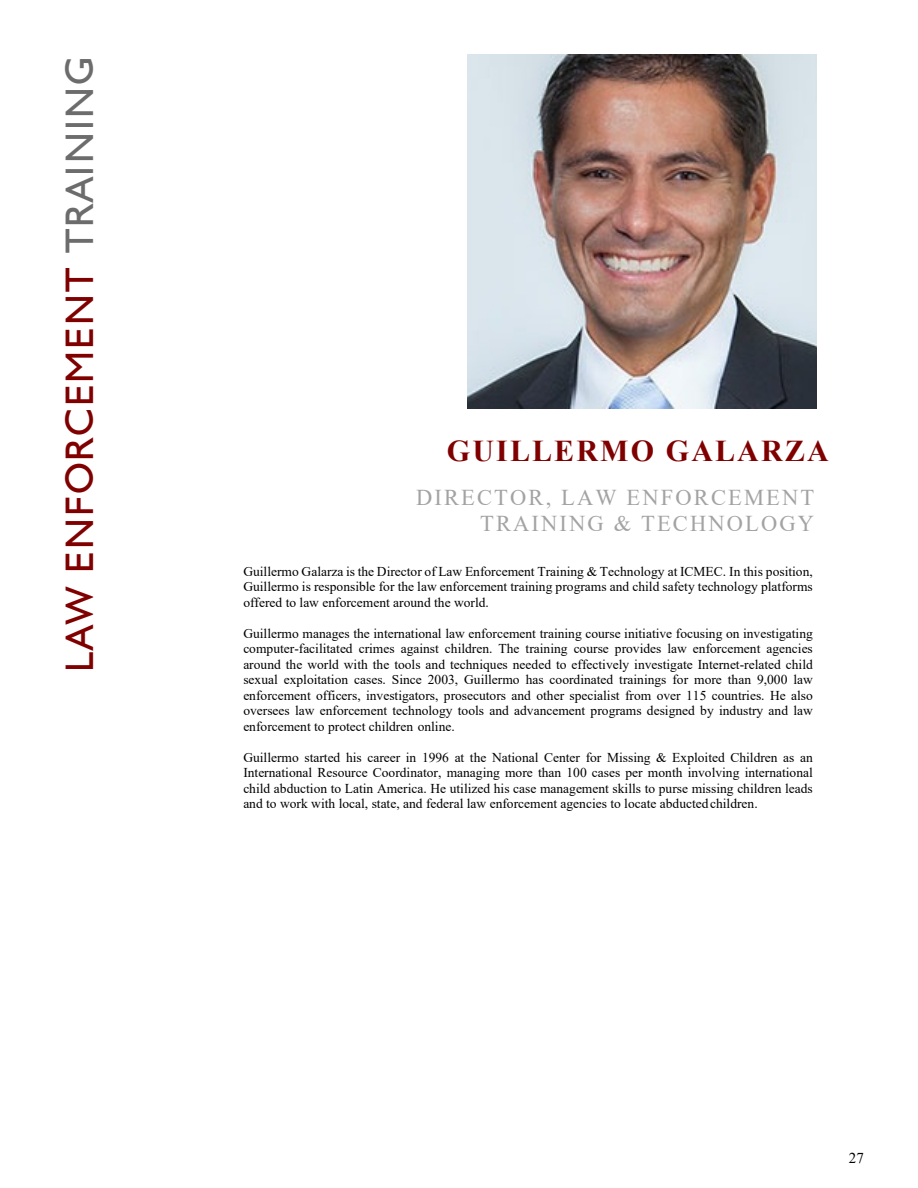
<style>
.page{position:relative;width:918px;height:1188px;background:#fff}
.page>*{position:absolute;margin:0;border:0;box-sizing:border-box;transform-origin:0 0}
.t1{font:39.9px "Humanist 521 BT";letter-spacing:.055em;color:#800000}
.t2{font:700 30.15px "Times New Roman";letter-spacing:.07em;color:#800000}
.t3{font:22.65px/26px "Times New Roman";letter-spacing:.095em;color:#a3a3a3;text-align:right}
.t4{font:15px "Times New Roman";color:#000}
.t5{font:13.5px/15.5px "Times New Roman";color:#000;text-align:justify}
.s1{color:#6c6c6c}
</style>
<div class="page">
<img style="left:468px;top:54px;width:348px;height:355px">
<h1 class="t1" style="left:63px;top:672px;width:617px;rotate:-90deg">LAW ENFORCEMENT <span class="s1">TRAINING</span></h1>
<h2 class="t2" style="left:447px;top:441px;width:383px">GUILLERMO GALARZA</h2>
<h3 class="t3" style="left:416px;top:487px;width:400px">DIRECTOR, LAW ENFORCEMENT<br>TRAINING &amp; TECHNOLOGY</h3>
<p class="t5" style="left:243px;top:565px;width:571px">Guillermo Galarza is the Director of Law Enforcement Training &amp; Technology at ICMEC. In this position, Guillermo is responsible for the law enforcement training programs and child safety technology platforms offered to law enforcement around the world.</p>
<p class="t5" style="left:243px;top:627px;width:571px">Guillermo manages the international law enforcement training course initiative focusing on investigating computer-facilitated crimes against children. The training course provides law enforcement agencies around the world with the tools and techniques needed to effectively investigate Internet-related child sexual exploitation cases. Since 2003, Guillermo has coordinated trainings for more than 9,000 law enforcement officers, investigators, prosecutors and other specialist from over 115 countries. He also oversees law enforcement technology tools and advancement programs designed by industry and law enforcement to protect children online.</p>
<p class="t5" style="left:243px;top:751px;width:571px">Guillermo started his career in 1996 at the National Center for Missing &amp; Exploited Children as an International Resource Coordinator, managing more than 100 cases per month involving international child abduction to Latin America. He utilized his case management skills to purse missing children leads and to work with local, state, and federal law enforcement agencies to locate abducted children.</p>
<p class="t4" style="left:849px;top:1152px;width:17px">27</p>
</div>
